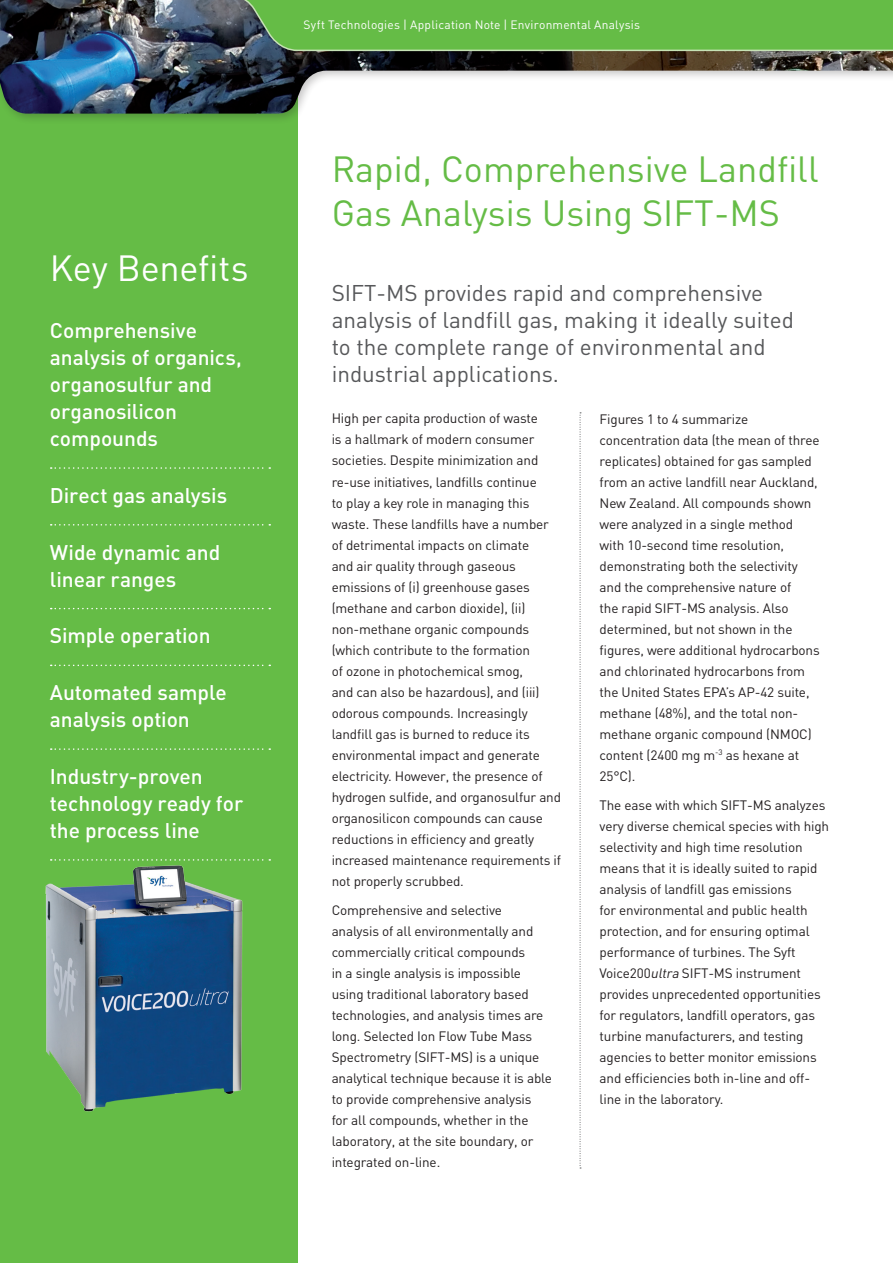
<style>
.page{position:relative;width:893px;height:1263px;background:#fff}
.page>*{position:absolute;margin:0;border:0;box-sizing:border-box;transform-origin:0 0}
.t1{font:36px/43.2px "DIN";color:#65bc46}
.t2{font:36px "DIN";letter-spacing:-.01em;color:#fff}
.t3{font:22.5px/27px "DIN";color:#57585a}
.t4{font:500 21px/27px "DIN";letter-spacing:-.005em;color:#fff}
.t5{font:13.5px/21px "DIN";letter-spacing:-.01em;color:#231f20}
.t6{font:12px "DIN";letter-spacing:.015em;color:#fff}
.s1{font-style:italic}
</style>
<div class="page">
<div style="left:0;top:0;width:298px;height:1263px;background:#65bc46"></div>
<div style="left:0;top:0;width:893px;height:125px;background:#231f20;opacity:.25"></div>
<img style="left:0;top:52px;width:893px;height:62px">
<svg style="left:580px;top:412px;width:1px;height:756px"></svg>
<svg style="left:0;top:0;width:893px;height:52px;background:#5c994d"></svg>
<svg style="left:51px;top:467px;width:219px;height:2px"></svg>
<svg style="left:51px;top:524px;width:219px;height:1px"></svg>
<svg style="left:51px;top:608px;width:219px;height:1px"></svg>
<svg style="left:51px;top:665px;width:219px;height:1px"></svg>
<svg style="left:51px;top:748px;width:219px;height:2px"></svg>
<img style="left:45px;top:859px;width:226px;height:253px">
<h1 class="t2" style="left:50px;top:246px;width:200px">Key Benefits</h1>
<h3 class="t4" style="left:50px;top:316px;width:193px">Comprehensive analysis of organics, organosulfur and organosilicon compounds</h3>
<h3 class="t4" style="left:50px;top:481px;width:179px">Direct gas analysis</h3>
<h3 class="t4" style="left:50px;top:538px;width:172px">Wide dynamic and linear ranges</h3>
<h3 class="t4" style="left:50px;top:622px;width:162px">Simple operation</h3>
<h3 class="t4" style="left:50px;top:678px;width:178px">Automated sample analysis option</h3>
<h3 class="t4" style="left:50px;top:762px;width:195px">Industry-proven technology ready for the process line</h3>
<p class="t6" style="left:304px;top:18px;width:338px">Syft Technologies | Application Note | Environmental Analysis</p>
<h1 class="t1" style="left:332px;top:147px;width:488px">Rapid, Comprehensive Landfill<br>Gas Analysis Using SIFT-MS</h1>
<h2 class="t3" style="left:332px;top:279px;width:464px">SIFT-MS provides rapid and comprehensive analysis of landfill gas, making it ideally suited to the complete range of environmental and industrial applications.</h2>
<p class="t5" style="left:332px;top:408px;width:231px">High per capita production of waste<br>is a hallmark of modern consumer societies. Despite minimization and re-use initiatives, landfills continue<br>to play a key role in managing this waste. These landfills have a number of detrimental impacts on climate<br>and air quality through gaseous emissions of (i) greenhouse gases (methane and carbon dioxide), (ii) non-methane organic compounds (which contribute to the formation<br>of ozone in photochemical smog,<br>and can also be hazardous), and (iii) odorous compounds. Increasingly landfill gas is burned to reduce its environmental impact and generate electricity. However, the presence of hydrogen sulfide, and organosulfur and organosilicon compounds can cause reductions in efficiency and greatly increased maintenance requirements if not properly scrubbed.</p>
<p class="t5" style="left:332px;top:899px;width:222px">Comprehensive and selective analysis of all environmentally and commercially critical compounds<br>in a single analysis is impossible using traditional laboratory based technologies, and analysis times are long. Selected Ion Flow Tube Mass Spectrometry (SIFT-MS) is a unique analytical technique because it is able to provide comprehensive analysis<br>for all compounds, whether in the laboratory, at the site boundary, or integrated on-line.</p>
<p class="t5" style="left:600px;top:408px;width:222px">Figures 1 to 4 summarize concentration data (the mean of three replicates) obtained for gas sampled from an active landfill near Auckland,<br>New Zealand. All compounds shown were analyzed in a single method with 10-second time resolution, demonstrating both the selectivity and the comprehensive nature of<br>the rapid SIFT-MS analysis. Also determined, but not shown in the figures, were additional hydrocarbons and chlorinated hydrocarbons from the United States EPA’s AP-42 suite, methane (48%), and the total non&shy;methane organic compound (NMOC) content (2400 mg m<sup>-3</sup> as hexane at<br>25°C).</p>
<p class="t5" style="left:600px;top:794px;width:231px">The ease with which SIFT-MS analyzes very diverse chemical species with high selectivity and high time resolution means that it is ideally suited to rapid analysis of landfill gas emissions<br>for environmental and public health protection, and for ensuring optimal performance of turbines. The Syft Voice200<span class="s1">ultra</span> SIFT-MS instrument provides unprecedented opportunities for regulators, landfill operators, gas turbine manufacturers, and testing agencies to better monitor emissions and efficiencies both in-line and off&shy;line in the laboratory.</p>
</div>
